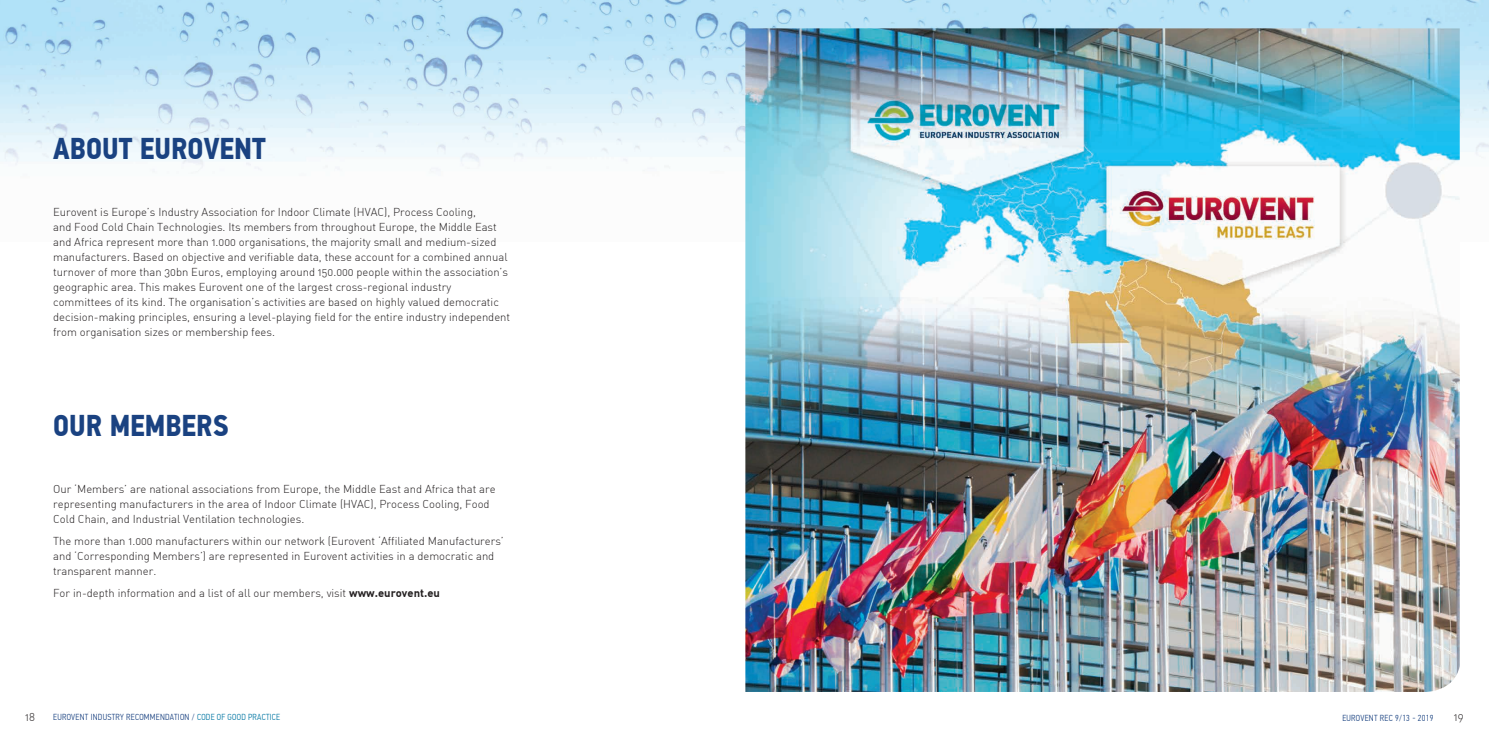
<style>
.page{position:relative;width:1489px;height:745px;background:#fff}
.page>*{position:absolute;margin:0;border:0;box-sizing:border-box;transform-origin:0 0}
.t1{font:700 30px "PF Din Text Cond Pro";color:#1a4281}
.t2{font:300 11.25px/15px "DIN Alternate";color:#231f20}
.t3{font:300 8.75px "PF Din Text Cond Pro";letter-spacing:.03em;color:#1a4281}
.s1{font-weight:700}
.s2{color:#0076a3}
</style>
<div class="page">
<img style="left:0;top:0;width:1488px;height:200px">
<img style="left:745px;top:28px;width:714px;height:663px">
<h1 class="t1" style="left:53px;top:130px;width:214px">ABOUT EUROVENT</h1>
<p class="t2" style="left:53px;top:204px;width:458px">Eurovent is Europe’s Industry Association for Indoor Climate (HVAC), Process Cooling,<br>and Food Cold Chain Technologies. Its members from throughout Europe, the Middle East and Africa represent more than 1.000 organisations, the majority small and medium-sized manufacturers. Based on objective and verifiable data, these account for a combined annual turnover of more than 30bn Euros, employing around 150.000 people within the association’s geographic area. This makes Eurovent one of the largest cross-regional industry committees of its kind. The organisation’s activities are based on highly valued democratic decision-making principles, ensuring a level-playing field for the entire industry independent from organisation sizes or membership fees.</p>
<h1 class="t1" style="left:53px;top:407px;width:177px">OUR MEMBERS</h1>
<p class="t2" style="left:53px;top:481px;width:444px">Our ‘Members’ are national associations from Europe, the Middle East and Africa that are representing manufacturers in the area of Indoor Climate (HVAC), Process Cooling, Food<br>Cold Chain, and Industrial Ventilation technologies.</p>
<p class="t2" style="left:53px;top:533px;width:452px">The more than 1.000 manufacturers within our network (Eurovent ‘Affiliated Manufacturers’ and ‘Corresponding Members’) are represented in Eurovent activities in a democratic and transparent manner.</p>
<p class="t2" style="left:53px;top:585px;width:388px">For in-depth information and a list of all our members, visit <span class="s1">www.eurovent.eu</span></p>
<p class="t2" style="left:25px;top:708px;width:11px">18</p>
<p class="t3" style="left:53px;top:711px;width:228px">EUROVENT INDUSTRY RECOMMENDATION / <span class="s2">CODE OF GOOD PRACTICE</span></p>
<p class="t3" style="left:1342px;top:713px;width:93px">EUROVENT REC 9/13 - 2019</p>
<p class="t2" style="left:1453px;top:708px;width:11px">19</p>
</div>
